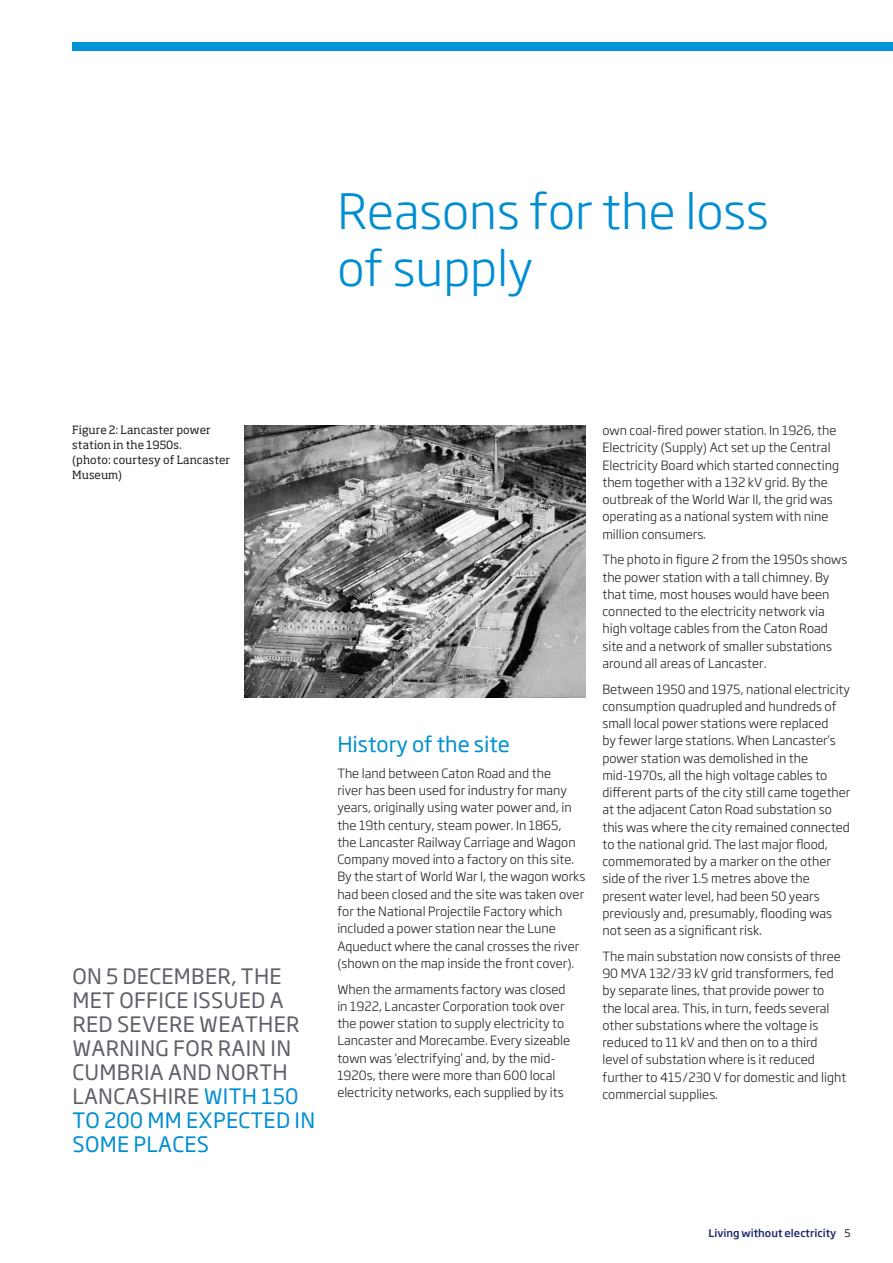
<style>
.page{position:relative;width:893px;height:1263px;background:#fff}
.page>*{position:absolute;margin:0;border:0;box-sizing:border-box;transform-origin:0 0}
.t1{font:300 48px/57px "Soho Gothic Pro";color:#008ed2}
.t2{font:21px "Soho Gothic Pro";letter-spacing:.015em;color:#5f5f69}
.t3{font:21px "Soho Gothic Pro";color:#008ed2}
.t4{font:300 12.6px/17.2px "Soho Gothic Pro";color:#231f20}
.t5{font:11.25px/15px "Soho Pro";color:#231f20}
.t6{font:500 10.5px "Soho Gothic Pro";color:#1f286c}
.s1{font-weight:400;color:#231f20}
</style>
<div class="page">
<div style="left:72px;top:43px;width:821px;height:8px;background:#0093d5"></div>
<img style="left:244px;top:425px;width:341px;height:272px">
<h1 class="t1" style="left:337px;top:180px;width:433px">Reasons for the loss of supply</h1>
<p class="t5" style="left:72px;top:422px;width:159px">Figure 2: Lancaster power station in the 1950s.<br>(photo: courtesy of Lancaster<br>Museum)</p>
<p class="t4" style="left:602px;top:421px;width:238px">own coal-fired power station. In 1926, the Electricity (Supply) Act set up the Central Electricity Board which started connecting them together with a 132 kV grid. By the outbreak of the World War II, the grid was operating as a national system with nine million consumers.</p>
<p class="t4" style="left:602px;top:550px;width:246px">The photo in figure 2 from the 1950s shows the power station with a tall chimney. By that time, most houses would have been connected to the electricity network via high voltage cables from the Caton Road site and a network of smaller substations around all areas of Lancaster.</p>
<p class="t4" style="left:602px;top:680px;width:250px">Between 1950 and 1975, national electricity consumption quadrupled and hundreds of small local power stations were replaced<br>by fewer large stations. When Lancaster’s power station was demolished in the mid-1970s, all the high voltage cables to different parts of the city still came together at the adjacent Caton Road substation so this was where the city remained connected to the national grid. The last major flood, commemorated by a marker on the other side of the river 1.5 metres above the present water level, had been 50 years previously and, presumably, flooding was not seen as a significant risk.</p>
<p class="t4" style="left:602px;top:947px;width:245px">The main substation now consists of three 90 MVA 132/33 kV grid transformers, fed by separate lines, that provide power to the local area. This, in turn, feeds several other substations where the voltage is reduced to 11 kV and then on to a third level of substation where is it reduced further to 415/230 V for domestic and light commercial supplies.</p>
<h2 class="t3" style="left:337px;top:728px;width:174px">HISTORY OF THE SITE</h2>
<p class="t4" style="left:337px;top:764px;width:249px">The land between Caton Road and the<br>river has been used for industry for many years, originally using water power and, in the 19th century, steam power. In 1865,<br>the Lancaster Railway Carriage and Wagon Company moved into a factory on this site.<br>By the start of World War I, the wagon works had been closed and the site was taken over for the National Projectile Factory which included a power station near the Lune Aqueduct where the canal crosses the river (shown on the map inside the front cover).</p>
<p class="t4" style="left:337px;top:979px;width:234px">When the armaments factory was closed in 1922, Lancaster Corporation took over the power station to supply electricity to Lancaster and Morecambe. Every sizeable town was ‘electrifying’ and, by the mid-1920s, there were more than 600 local electricity networks, each supplied by its</p>
<h2 class="t2" style="left:72px;top:959px;width:79px">ON 5 DECEMBER</h2>
<h2 class="t2" style="left:231px;top:959px;width:24px">, THE</h2>
<h2 class="t2" style="left:72px;top:983px;width:60px">MET OFFICE</h2>
<h2 class="t2" style="left:193px;top:983px;width:90px">ISSUEDA</h2>
<h2 class="t2" style="left:72px;top:1007px;width:14px">RED</h2>
<h2 class="t2" style="left:117px;top:1007px;width:14px">SEVERE</h2>
<h2 class="t2" style="left:199px;top:1007px;width:16px">WEATHER</h2>
<h2 class="t2" style="left:72px;top:1031px;width:15px">WARNING</h2>
<h2 class="t2" style="left:173px;top:1031px;width:57px">FOR RAIN</h2>
<h2 class="t2" style="left:271px;top:1031px;width:10px">IN</h2>
<h2 class="t2" style="left:72px;top:1055px;width:41px">CUMBRIA</h2>
<h2 class="t2" style="left:168px;top:1055px;width:15px">AND</h2>
<h2 class="t2" style="left:216px;top:1055px;width:44px">NORTH</h2>
<h2 class="t2" style="left:72px;top:1079px;width:26px">LANCASHIRE</h2>
<h2 class="t3" style="left:204px;top:1079px;width:14px">WITH</h2>
<h2 class="t3" style="left:261px;top:1079px;width:39px">150</h2>
<h2 class="t3" style="left:72px;top:1104px;width:154px">TO 200 MM EXPECTED</h2>
<h2 class="t3" style="left:295px;top:1104px;width:10px">IN</h2>
<h2 class="t3" style="left:72px;top:1128px;width:75px">SOME PLACES</h2>
<p class="t6" style="left:708px;top:1225px;width:143px">Living without electricity <span class="s1">5</span></p>
</div>
